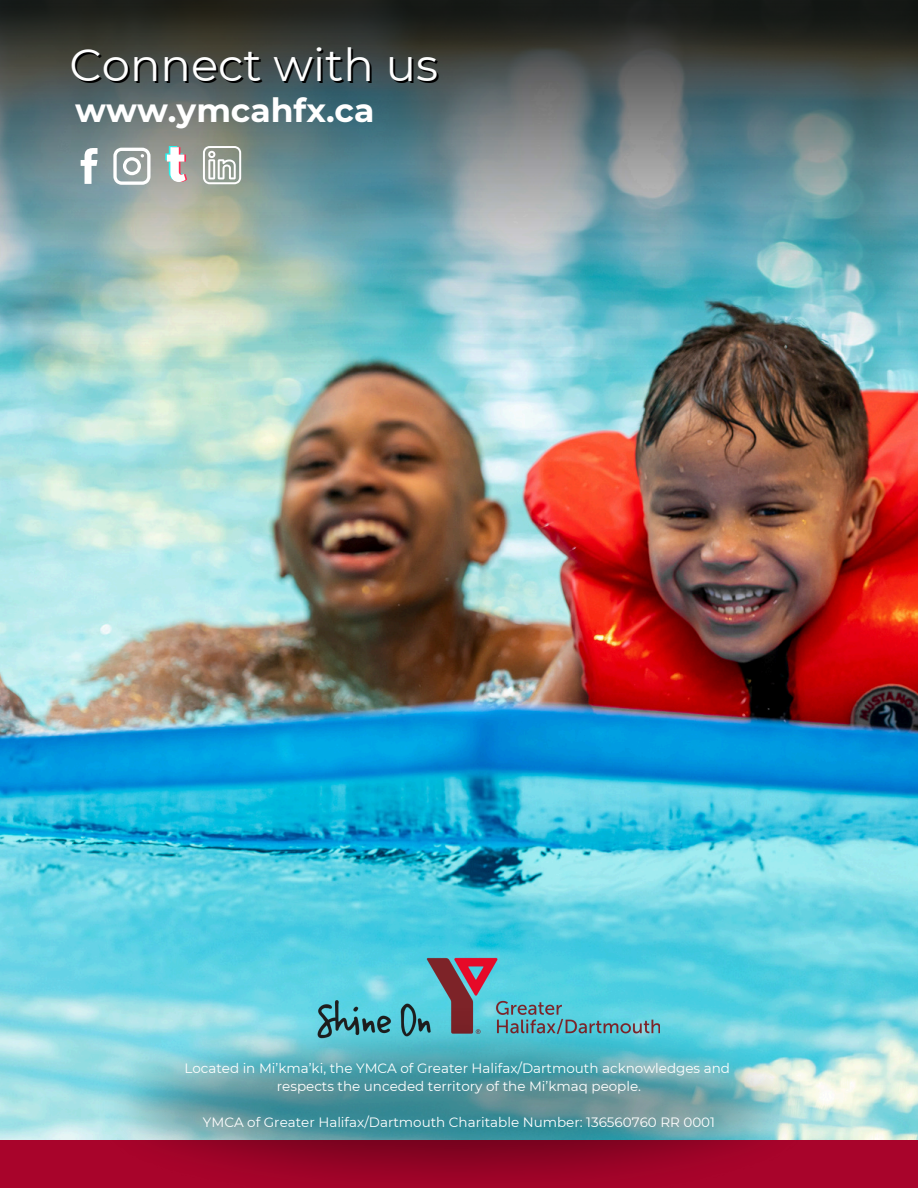
<style>
.page{position:relative;width:918px;height:1188px;background:#fff}
.page>*{position:absolute;margin:0;border:0;box-sizing:border-box;transform-origin:0 0}
.t1{font:45px "Montserrat";color:#fff}
.t2{font:700 33px "Montserrat";color:#fff}
.t3{font:13.5px "Montserrat";color:#fff}
</style>
<div class="page">
<img style="left:0;top:371px;width:918px;height:769px">
<div style="left:0;top:1140px;width:918px;height:48px;background:#a8042b"></div>
<img style="left:313px;top:957px;width:347px;height:48px">
<img style="left:0;top:0;width:918px;height:371px">
<svg style="left:81px;top:148px;width:17px;height:36px"></svg>
<svg style="left:113px;top:148px;width:38px;height:37px"></svg>
<svg style="left:203px;top:146px;width:38px;height:38px"></svg>
<svg style="left:165px;top:146px;width:22px;height:36px"></svg>
<img style="left:84px;top:1005px;width:735px;height:175px">
<p class="t1" style="left:70px;top:37px;width:370px">Connect with us</p>
<p class="t2" style="left:75px;top:90px;width:301px">www.ymcahfx.ca</p>
<h1 class="t3" style="left:184px;top:1060px;width:547px">Located in Mi’kma’ki, the YMCA of Greater Halifax/Dartmouth acknowledges and</h1>
<h2 class="t3" style="left:277px;top:1078px;width:366px">respects the unceded territory of the Mi’kmaq people.</h2>
<p class="t3" style="left:203px;top:1114px;width:514px">YMCA of Greater Halifax/Dartmouth Charitable Number: 136560760 RR 0001</p>
</div>
